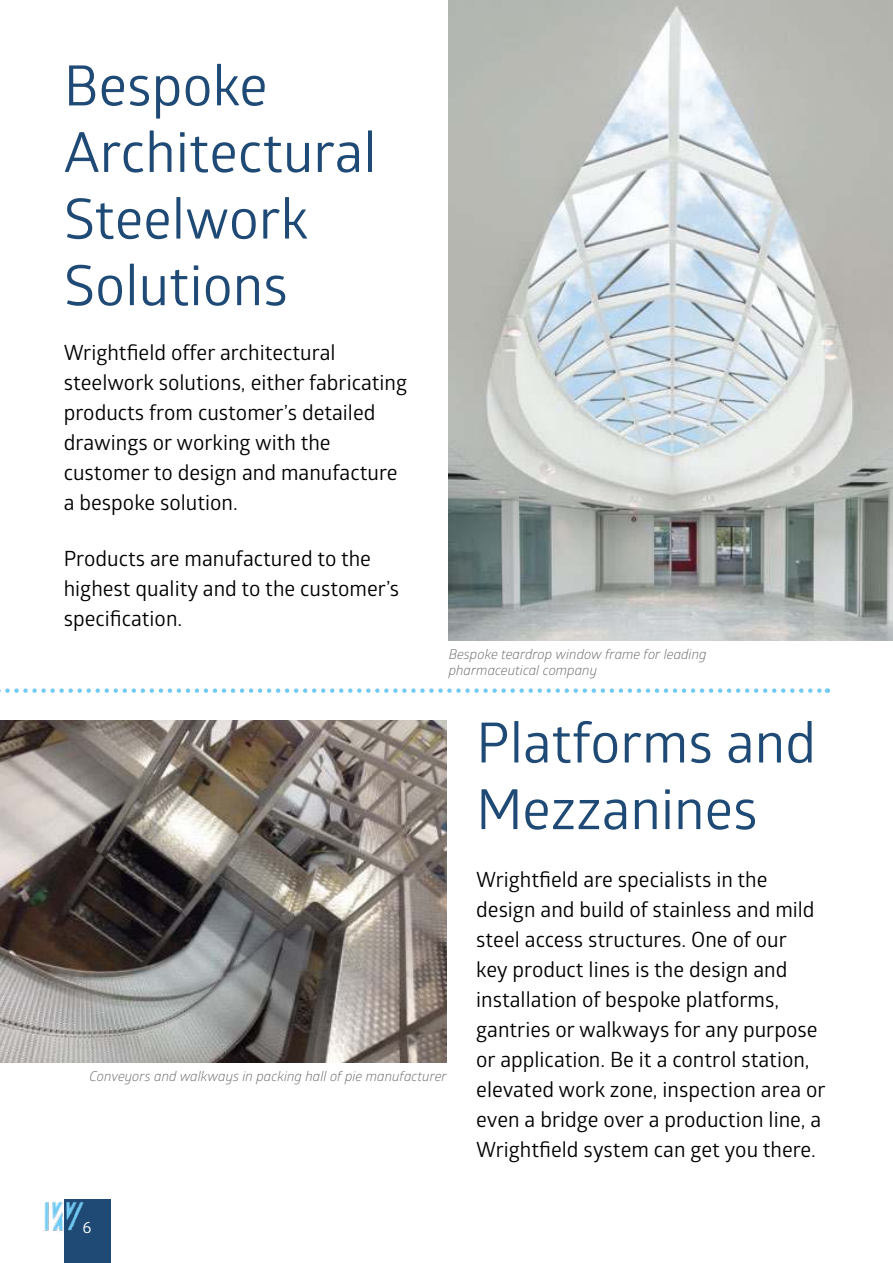
<style>
.page{position:relative;width:893px;height:1263px;background:#fff}
.page>*{position:absolute;margin:0;border:0;box-sizing:border-box;transform-origin:0 0}
.t1{font:55.5px/66.6px "Glober";color:#1e4a75}
.t2{font:21px/30px "Glober";color:#000}
.t3{font:16.5px "Glober";color:#fff}
.t4{font:italic 13.5px/16.2px "Glober";color:#6f6f6e}
</style>
<div class="page">
<img style="left:449px;top:0;width:444px;height:640px">
<img style="left:0;top:721px;width:446px;height:342px">
<svg style="left:0;top:688px;width:828px;height:5px"></svg>
<div style="left:64px;top:1199px;width:47px;height:64px;background:#1e4a75"></div>
<img style="left:44px;top:1201px;width:40px;height:30px">
<h1 class="t1" style="left:64px;top:57px;width:314px">Bespoke<br>Architectural<br>Steelwork<br>Solutions</h1>
<p class="t2" style="left:64px;top:339px;width:345px">Wrightfield offer architectural steelwork solutions, either fabricating products from customer’s detailed drawings or working with the customer to design and manufacture a bespoke solution.</p>
<p class="t2" style="left:64px;top:545px;width:337px">Products are manufactured to the highest quality and to the customer’s specification.</p>
<p class="t4" style="left:449px;top:647px;width:259px">Bespoke teardrop window frame for leading pharmaceutical company</p>
<h1 class="t1" style="left:476px;top:714px;width:341px">Platforms and<br>Mezzanines</h1>
<p class="t4" style="left:90px;top:1070px;width:359px">Conveyors and walkways in packing hall of pie manufacturer</p>
<p class="t3" style="left:83px;top:1219px;width:11px">6</p>
<p class="t2" style="left:476px;top:866px;width:351px">Wrightfield are specialists in the design and build of stainless and mild steel access structures. One of our<br>key product lines is the design and installation of bespoke platforms, gantries or walkways for any purpose or application. Be it a control station, elevated work zone, inspection area or even a bridge over a production line, a Wrightfield system can get you there.</p>
</div>
